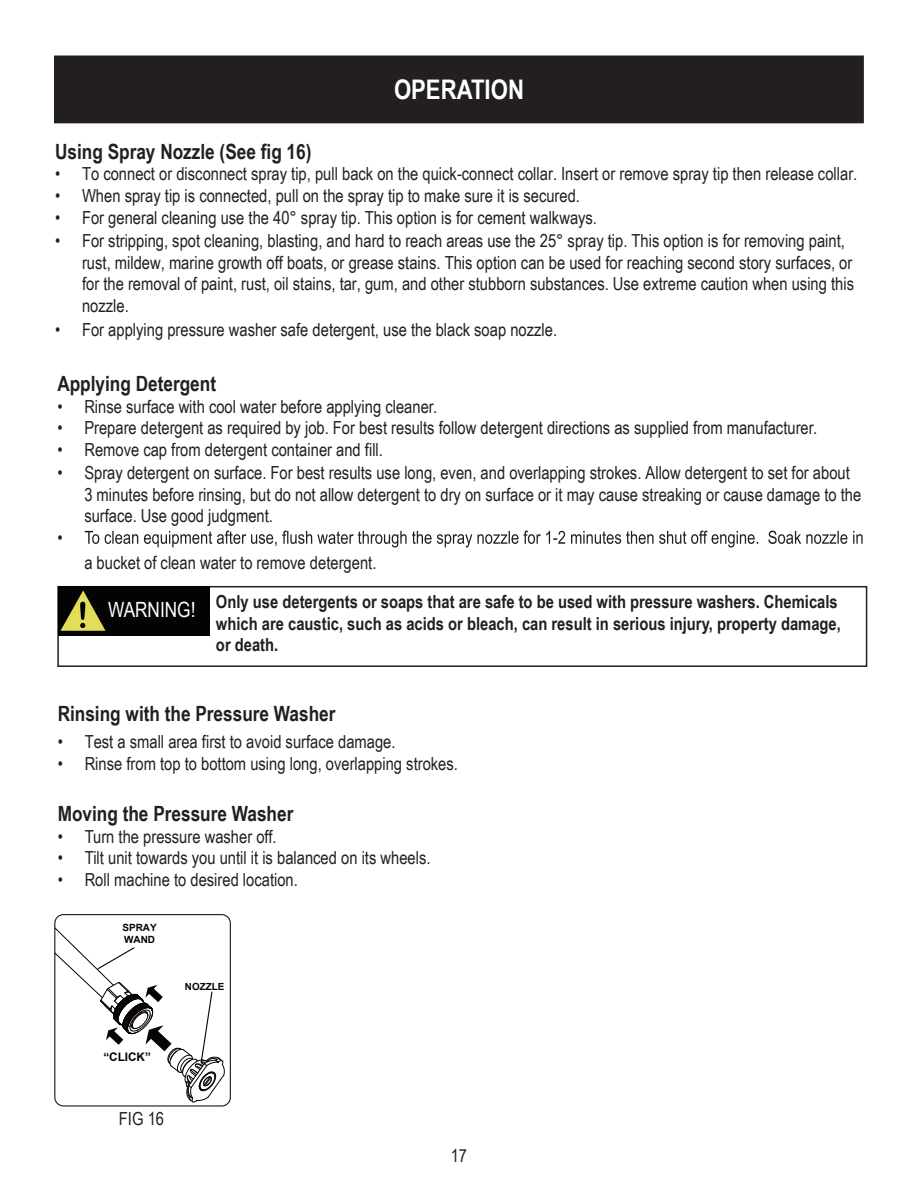
<style>
.page{position:relative;width:918px;height:1188px;background:#fff}
.page>*{position:absolute;margin:0;border:0;box-sizing:border-box;transform-origin:0 0}
.t1{font:700 27px "Arial Narrow";color:#fff}
.t2{font:700 21px "Arial Narrow";color:#231f20}
.t3{font:21px "Arial Narrow";color:#fff}
.t4{font:18px/21.6px "Arial Narrow";color:#231f20}
.t5{font:700 18px/21.6px "Arial Narrow";color:#231f20}
.t6{font:700 11.7px "Arial";color:#080305}
.t7{font:700 9.9px/12.1px "Arial";color:#080305}
.t8{font:700 9.75px "Arial";color:#080305}
</style>
<div class="page">
<div style="left:55px;top:56px;width:808px;height:67px;background:#231f20"></div>
<div style="left:54px;top:914px;width:177px;height:193px;border:1px solid #211814;border-radius:9px"></div>
<svg style="left:54px;top:927px;width:171px;height:175px"></svg>
<svg style="left:85px;top:531px;width:778px;height:17px"></svg>
<div style="left:57px;top:586px;width:810px;height:81px;border:2px solid #231f20"></div>
<img style="left:58px;top:587px;width:151px;height:48px">
<h1 class="t1" style="left:394px;top:69px;width:132px">OPERATION</h1>
<p class="t2" style="left:55px;top:135px;width:258px">Using Spray Nozzle (See fig 16)</p>
<p class="t4" style="left:55px;top:163px;width:804px">• To connect or disconnect spray tip, pull back on the quick-connect collar. Insert or remove spray tip then release collar.</p>
<p class="t4" style="left:55px;top:184px;width:527px">• When spray tip is connected, pull on the spray tip to make sure it is secured.</p>
<p class="t4" style="left:55px;top:206px;width:544px">• For general cleaning use the 40° spray tip. This option is for cement walkways.</p>
<p class="t4" style="left:82px;top:229px;width:774px;text-indent:-27px">• For stripping, spot cleaning, blasting, and hard to reach areas use the 25° spray tip. This option is for removing paint, rust, mildew, marine growth off boats, or grease stains. This option can be used for reaching second story surfaces, or for the removal of paint, rust, oil stains, tar, gum, and other stubborn substances. Use extreme caution when using this nozzle.</p>
<p class="t4" style="left:55px;top:318px;width:504px">• For applying pressure washer safe detergent, use the black soap nozzle.</p>
<p class="t2" style="left:57px;top:368px;width:160px">Applying Detergent</p>
<p class="t4" style="left:57px;top:395px;width:381px">• Rinse surface with cool water before applying cleaner.</p>
<p class="t4" style="left:57px;top:417px;width:761px">• Prepare detergent as required by job. For best results follow detergent directions as supplied from manufacturer.</p>
<p class="t4" style="left:57px;top:438px;width:327px">• Remove cap from detergent container and fill.</p>
<p class="t4" style="left:57px;top:461px;width:794px">• Spray detergent on surface. For best results use long, even, and overlapping strokes. Allow detergent to set for about</p>
<p class="t4" style="left:84px;top:483px;width:779px">3 minutes before rinsing, but do not allow detergent to dry on surface or it may cause streaking or cause damage to the</p>
<p class="t4" style="left:84px;top:504px;width:190px">surface. Use good judgment.</p>
<p class="t4" style="left:57px;top:526px;width:7px">•</p>
<p class="t4" style="left:84px;top:551px;width:294px">a bucket of clean water to remove detergent.</p>
<p class="t5" style="left:216px;top:590px;width:626px">Only use detergents or soaps that are safe to be used with pressure washers. Chemicals which are caustic, such as acids or bleach, can result in serious injury, property damage, or death.</p>
<p class="t3" style="left:108px;top:595px;width:89px">WARNING!</p>
<p class="t2" style="left:58px;top:698px;width:279px">Rinsing with the Pressure Washer</p>
<p class="t4" style="left:58px;top:730px;width:7px">•</p>
<p class="t4" style="left:58px;top:752px;width:402px">• Rinse from top to bottom using long, overlapping strokes.</p>
<p class="t4" style="left:85px;top:730px;width:312px">Test a small area first to avoid surface damage.</p>
<p class="t2" style="left:58px;top:798px;width:237px">Moving the Pressure Washer</p>
<p class="t4" style="left:58px;top:825px;width:221px">• Turn the pressure washer off.</p>
<p class="t4" style="left:58px;top:846px;width:374px">• Tilt unit towards you until it is balanced on its wheels.</p>
<p class="t4" style="left:58px;top:868px;width:242px">• Roll machine to desired location.</p>
<p class="t7" style="left:122px;top:922px;width:36px">SPRAY<br>WAND</p>
<p class="t8" style="left:185px;top:980px;width:41px">NOZZLE</p>
<p class="t6" style="left:103px;top:1049px;width:49px">“CLICK”</p>
<p class="t4" style="left:119px;top:1107px;width:47px">FIG 16</p>
<p class="t4" style="left:451px;top:1144px;width:18px">17</p>
</div>
